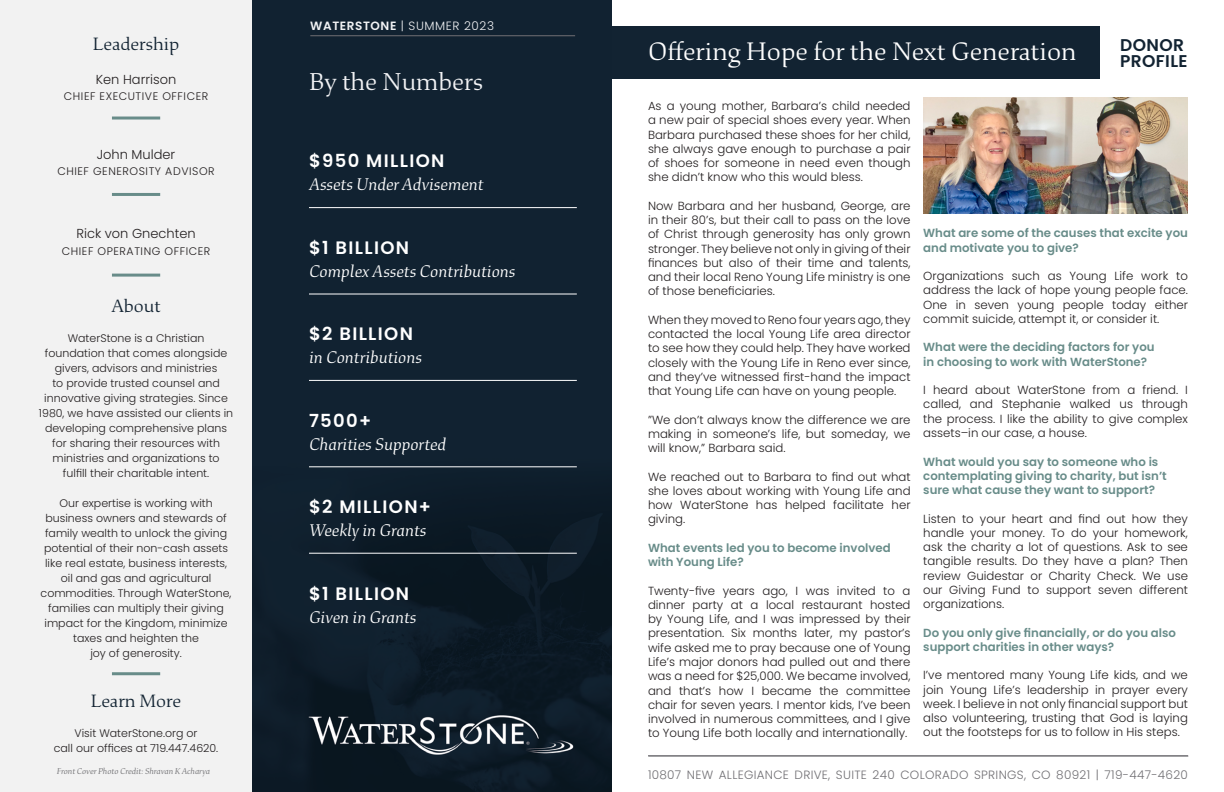
<style>
.page{position:relative;width:1224px;height:792px;background:#fff}
.page>*{position:absolute;margin:0;border:0;box-sizing:border-box;transform-origin:0 0}
.t1{font:300 27px "Study";color:#fff}
.t2{font:300 26px "Study";color:#f2f3f5}
.t3{font:300 19px "Study";color:#122332}
.t4{font:italic 300 18px "Study";color:#fff}
.t5{font:600 18px "Poppins";letter-spacing:.075em;color:#fff}
.t6{font:600 17px/16px "Poppins";letter-spacing:.02em;color:#122332}
.t7{font:300 13px "Poppins";color:#231f20}
.t8{font:300 12px "Poppins";letter-spacing:.025em;color:#717074}
.t9{font:300 12px "Poppins";letter-spacing:.05em;color:#f2f3f5}
.t10{font:300 11.8px/14.3px "Poppins";color:#231f20;text-align:justify}
.t11{font:600 11.8px/14.3px "Poppins";color:#688c89}
.t12{font:300 11px/15px "Poppins";color:#231f20;text-align:center}
.t13{font:300 11px "Poppins";letter-spacing:.05em;color:#231f20}
.t14{font:italic 300 9px "Study";letter-spacing:-.005em;color:#717174}
.s1{font-weight:600}
</style>
<div class="page">
<img style="left:252px;top:0;width:360px;height:792px">
<hr style="left:310px;top:36px;width:265px;height:1px;background:#717074">
<div style="left:0;top:0;width:252px;height:792px;background:#f2f2f2"></div>
<hr style="left:112px;top:117px;width:48px;height:3px;background:#688c89">
<hr style="left:112px;top:193px;width:48px;height:3px;background:#688c89">
<hr style="left:112px;top:274px;width:48px;height:3px;background:#688c89">
<hr style="left:112px;top:672px;width:48px;height:3px;background:#688c89">
<hr style="left:648px;top:756px;width:540px;height:1px;background:#717074">
<hr style="left:309px;top:207px;width:268px;height:1px;background:#fff">
<hr style="left:309px;top:294px;width:268px;height:1px;background:#fff">
<hr style="left:309px;top:380px;width:268px;height:1px;background:#fff">
<hr style="left:309px;top:467px;width:268px;height:1px;background:#fff">
<hr style="left:309px;top:553px;width:268px;height:1px;background:#fff">
<div style="left:612px;top:26px;width:488px;height:53px;background:#122332"></div>
<img style="left:923px;top:98px;width:265px;height:116px">
<p class="t9" style="left:310px;top:19px;width:185px"><span class="s1">WATERSTONE</span> | SUMMER 2023</p>
<h3 class="t3" style="left:93px;top:33px;width:88px">Leadership</h3>
<p class="t7" style="left:96px;top:71px;width:82px">Ken Harrison</p>
<p class="t13" style="left:64px;top:90px;width:146px">CHIEF EXECUTIVE OFFICER</p>
<p class="t7" style="left:97px;top:147px;width:80px">John Mulder</p>
<p class="t13" style="left:57px;top:165px;width:159px">CHIEF GENEROSITY ADVISOR</p>
<p class="t7" style="left:76px;top:226px;width:121px">Rick von Gnechten</p>
<p class="t13" style="left:62px;top:245px;width:150px">CHIEF OPERATING OFFICER</p>
<h3 class="t3" style="left:111px;top:295px;width:51px">About</h3>
<p class="t12" style="left:39px;top:330px;width:196px">WaterStone is a Christian foundation that comes alongside givers, advisors and ministries<br>to provide trusted counsel and innovative giving strategies. Since 1980, we have assisted our clients in developing comprehensive plans for sharing their resources with ministries and organizations to<br>fulfill their charitable intent.</p>
<p class="t12" style="left:41px;top:496px;width:192px">Our expertise is working with business owners and stewards of family wealth to unlock the giving potential of their non-cash assets like real estate, business interests, oil and gas and agricultural commodities. Through WaterStone, families can multiply their giving impact for the Kingdom, minimize taxes and heighten the<br>joy of generosity.</p>
<h3 class="t3" style="left:91px;top:690px;width:92px">Learn More</h3>
<p class="t12" style="left:54px;top:726px;width:166px">Visit WaterStone.org or<br>call our offices at 719.447.4620.</p>
<h2 class="t2" style="left:309px;top:66px;width:176px">By the Numbers</h2>
<h3 class="t5" style="left:309px;top:150px;width:137px">$950 MILLION</h3>
<h3 class="t4" style="left:309px;top:174px;width:176px">Assets Under Advisement</h3>
<h3 class="t5" style="left:309px;top:237px;width:102px">$1 BILLION</h3>
<h3 class="t4" style="left:309px;top:261px;width:208px">Complex Assets Contributions</h3>
<h3 class="t5" style="left:309px;top:323px;width:106px">$2 BILLION</h3>
<h3 class="t4" style="left:309px;top:347px;width:115px">in Contributions</h3>
<h3 class="t5" style="left:309px;top:410px;width:64px">7500+</h3>
<h3 class="t4" style="left:309px;top:434px;width:139px">Charities Supported</h3>
<h3 class="t5" style="left:309px;top:497px;width:124px">$2 MILLION+</h3>
<h3 class="t4" style="left:309px;top:520px;width:119px">Weekly in Grants</h3>
<h3 class="t5" style="left:309px;top:583px;width:102px">$1 BILLION</h3>
<h3 class="t4" style="left:309px;top:607px;width:109px">Given in Grants</h3>
<h1 class="t1" style="left:648px;top:35px;width:430px">Offering Hope for the Next Generation</h1>
<h3 class="t6" style="left:1120px;top:37px;width:69px">DONOR<br>PROFILE</h3>
<p class="t10" style="left:648px;top:99px;width:264px">As a young mother, Barbara’s child needed a new pair of special shoes every year. When Barbara purchased these shoes for her child, she always gave enough to purchase a pair of shoes for someone in need even though she didn’t know who this would bless.</p>
<p class="t10" style="left:648px;top:199px;width:264px">Now Barbara and her husband, George, are in their 80’s, but their call to pass on the love of Christ through generosity has only grown stronger. They believe not only in giving of their finances but also of their time and talents, and their local Reno Young Life ministry is one of those beneficiaries.</p>
<p class="t10" style="left:648px;top:313px;width:264px">When they moved to Reno four years ago, they contacted the local Young Life area director to see how they could help. They have worked closely with the Young Life in Reno ever since, and they’ve witnessed first-hand the impact that Young Life can have on young people.</p>
<p class="t10" style="left:648px;top:412px;width:264px">”We don’t always know the difference we are making in someone’s life, but someday, we will know,” Barbara said.</p>
<p class="t10" style="left:648px;top:469px;width:264px">We reached out to Barbara to find out what she loves about working with Young Life and how WaterStone has helped facilitate her giving.</p>
<p class="t11" style="left:648px;top:541px;width:244px">What events led you to become involved with Young Life?</p>
<p class="t10" style="left:648px;top:584px;width:264px">Twenty-five years ago, I was invited to a dinner party at a local restaurant hosted by Young Life, and I was impressed by their presentation. Six months later, my pastor’s wife asked me to pray because one of Young Life’s major donors had pulled out and there was a need for $25,000. We became involved, and that’s how I became the committee chair for seven years. I mentor kids, I’ve been involved in numerous committees, and I give to Young Life both locally and internationally.</p>
<p class="t11" style="left:923px;top:226px;width:266px">What are some of the causes that excite you and motivate you to give?</p>
<p class="t10" style="left:923px;top:269px;width:266px">Organizations such as Young Life work to address the lack of hope young people face.<br>One in seven young people today either commit suicide, attempt it, or consider it.</p>
<p class="t11" style="left:923px;top:340px;width:233px">What were the deciding factors for you in choosing to work with WaterStone?</p>
<p class="t10" style="left:923px;top:383px;width:266px">I heard about WaterStone from a friend. I called, and Stephanie walked us through the process. I like the ability to give complex assets–in our case, a house.</p>
<p class="t11" style="left:923px;top:454px;width:245px">What would you say to someone who is contemplating giving to charity, but isn’t sure what cause they want to support?</p>
<p class="t10" style="left:923px;top:511px;width:266px">Listen to your heart and find out how they handle your money. To do your homework, ask the charity a lot of questions. Ask to see tangible results. Do they have a plan? Then review Guidestar or Charity Check. We use our Giving Fund to support seven different organizations.</p>
<p class="t11" style="left:923px;top:625px;width:254px">Do you only give financially, or do you also support charities in other ways?</p>
<p class="t10" style="left:923px;top:668px;width:266px">I’ve mentored many Young Life kids, and we join Young Life’s leadership in prayer every week. I believe in not only financial support but also volunteering, trusting that God is laying out the footsteps for us to follow in His steps.</p>
<p class="t14" style="left:57px;top:766px;width:155px">Front Cover Photo Credit: Shravan K Acharya</p>
<p class="t8" style="left:648px;top:768px;width:542px">10807 NEW ALLEGIANCE DRIVE, SUITE 240 COLORADO SPRINGS, CO 80921 | 719-447-4620</p>
</div>
